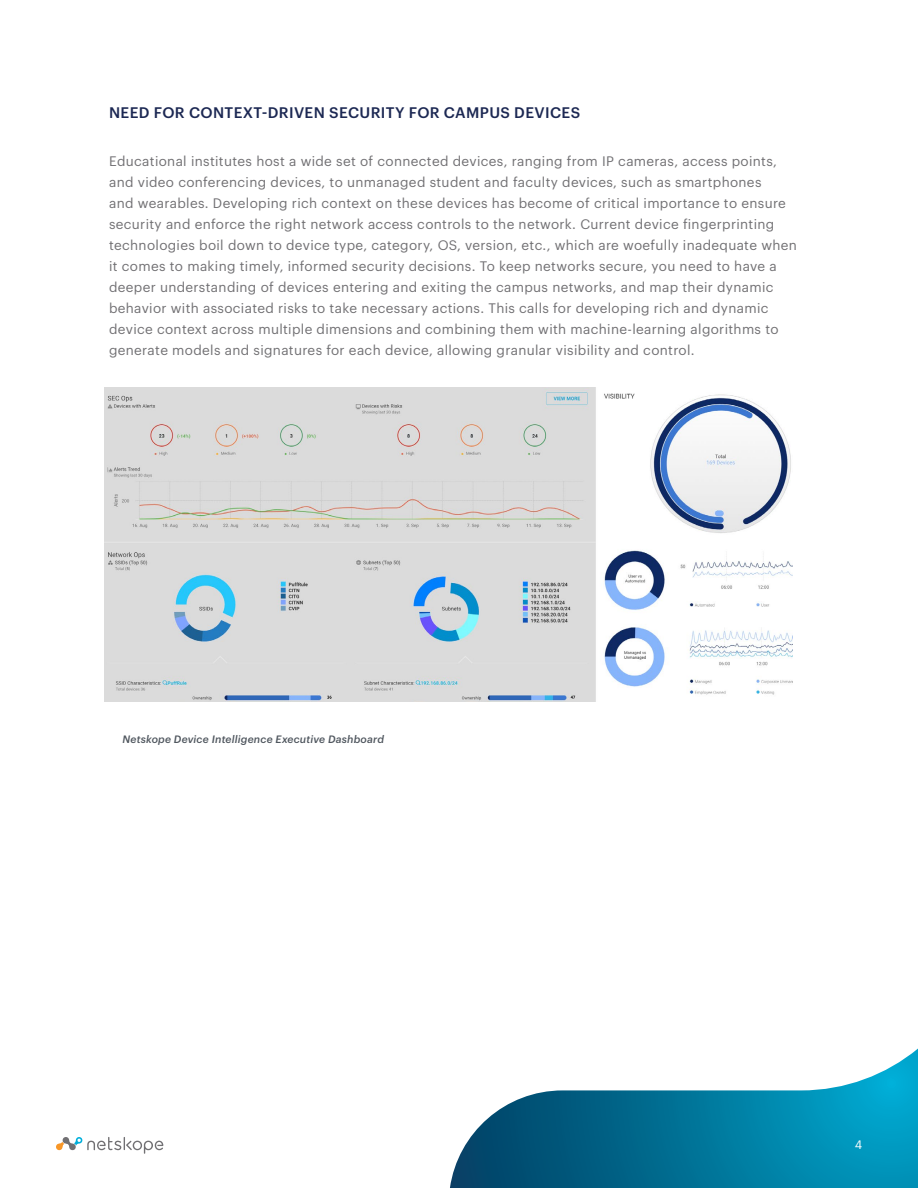
<style>
.page{position:relative;width:918px;height:1188px;background:#fff}
.page>*{position:absolute;margin:0;border:0;box-sizing:border-box;transform-origin:0 0}
.t1{font:500 15px "Graphik";letter-spacing:.025em;color:#1c2853}
.t2{font:13.5px/21px "Graphik";letter-spacing:.025em;color:#717073}
.t3{font:12px "Graphik";color:#fff}
.t4{font:italic 500 10.5px "Graphik";letter-spacing:.02em;color:#50575f}
</style>
<div class="page">
<svg style="left:450px;top:1049px;width:468px;height:139px"></svg>
<svg style="left:56px;top:1137px;width:107px;height:17px"></svg>
<img style="left:105px;top:388px;width:688px;height:313px">
<p class="t1" style="left:109px;top:101px;width:473px">NEED FOR CONTEXT-DRIVEN SECURITY FOR CAMPUS DEVICES</p>
<p class="t2" style="left:109px;top:150px;width:689px">Educational institutes host a wide set of connected devices, ranging from IP cameras, access points, and video conferencing devices, to unmanaged student and faculty devices, such as smartphones<br>and wearables. Developing rich context on these devices has become of critical importance to ensure security and enforce the right network access controls to the network. Current device fingerprinting technologies boil down to device type, category, OS, version, etc., which are woefully inadequate when it comes to making timely, informed security decisions. To keep networks secure, you need to have a deeper understanding of devices entering and exiting the campus networks, and map their dynamic behavior with associated risks to take necessary actions. This calls for developing rich and dynamic device context across multiple dimensions and combining them with machine-learning algorithms to generate models and signatures for each device, allowing granular visibility and control.</p>
<p class="t4" style="left:123px;top:731px;width:263px">Netskope Device Intelligence Executive Dashboard</p>
<p class="t3" style="left:855px;top:1136px;width:9px">4</p>
</div>
